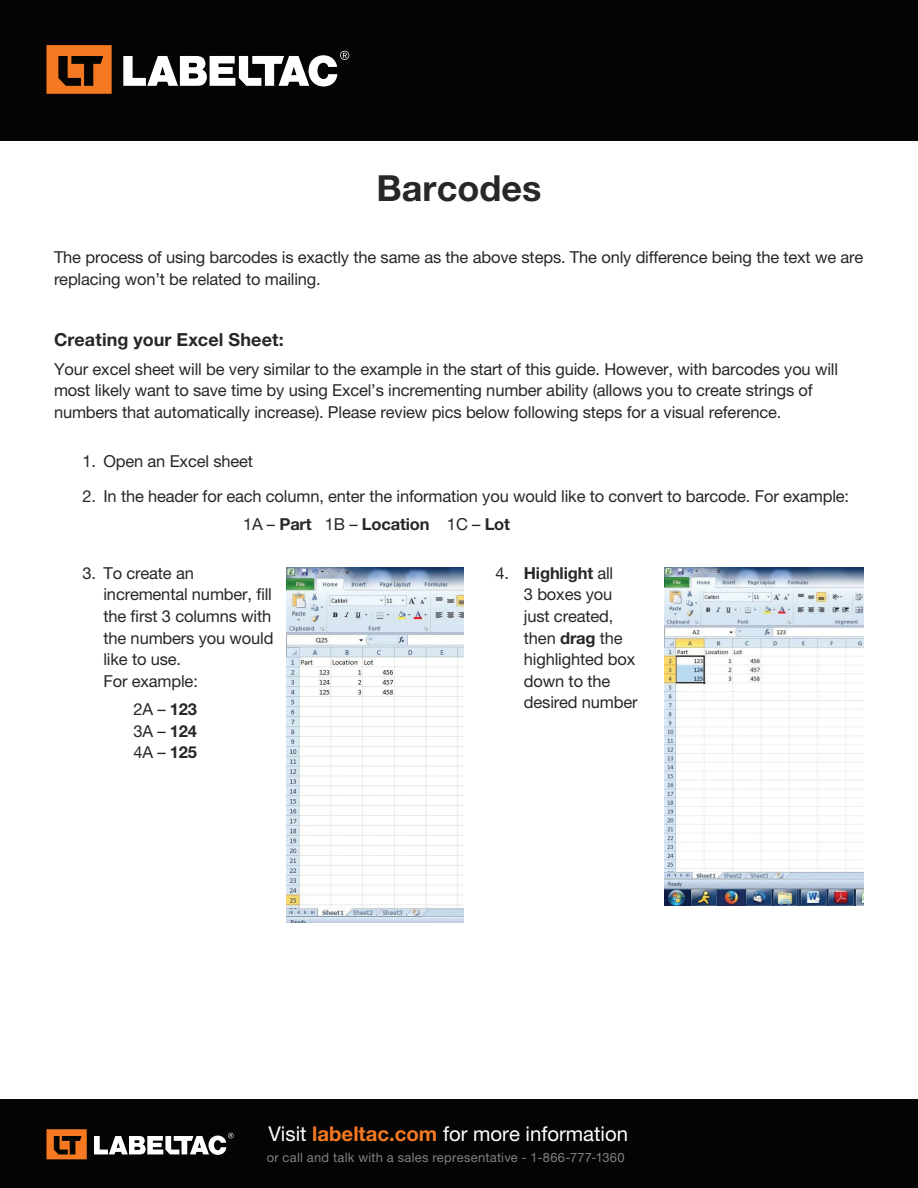
<style>
.page{position:relative;width:918px;height:1188px;background:#fff}
.page>*{position:absolute;margin:0;border:0;box-sizing:border-box;transform-origin:0 0}
.t1{font:700 36px "Helvetica Neue LT Pro";color:#272727}
.t2{font:20.4px "Helvetica Neue LT Pro";color:#fff}
.t3{font:700 18px "Helvetica Neue LT Pro";letter-spacing:.005em;color:#272727}
.t4{font:16.5px/21.6px "Helvetica Neue LT Pro";letter-spacing:-.01em;color:#272727}
.t5{font:12.9px "Helvetica Neue LT Pro";letter-spacing:.02em;color:#808180}
.s1{font-weight:700}
.s2{font-weight:700;color:#f47921}
</style>
<div class="page">
<div style="left:0;top:0;width:918px;height:141px;background:#040503"></div>
<div style="left:0;top:1100px;width:918px;height:88px;background:#040503"></div>
<svg style="left:46px;top:1129px;width:41px;height:30px"></svg>
<svg style="left:94px;top:1133px;width:140px;height:22px"></svg>
<svg style="left:46px;top:45px;width:66px;height:49px"></svg>
<svg style="left:123px;top:51px;width:226px;height:36px"></svg>
<img style="left:287px;top:567px;width:176px;height:355px">
<img style="left:665px;top:567px;width:199px;height:339px">
<h1 class="t1" style="left:376px;top:166px;width:167px">Barcodes</h1>
<p class="t4" style="left:54px;top:246px;width:811px">The process of using barcodes is exactly the same as the above steps. The only difference being the text we are replacing won’t be related to mailing.</p>
<p class="t3" style="left:54px;top:329px;width:231px">Creating your Excel Sheet:</p>
<p class="t4" style="left:54px;top:358px;width:786px">Your excel sheet will be very similar to the example in the start of this guide. However, with barcodes you will most likely want to save time by using Excel’s incrementing number ability (allows you to create strings of numbers that automatically increase). Please review pics below following steps for a visual reference.</p>
<p class="t4" style="left:83px;top:450px;width:172px">1. Open an Excel sheet</p>
<p class="t4" style="left:243px;top:481px;width:608px;line-height:28.3px;text-indent:-161px">2. In the header for each column, enter the information you would like to convert to barcode. For example:<br>1A – <span class="s1">Part</span> 1B – <span class="s1">Location</span> 1C – <span class="s1">Lot</span></p>
<p class="t4" style="left:104px;top:562px;width:171px;text-indent:-21px">3. To create an incremental number, fill the first 3 columns with the numbers you would like to use.<br>For example:</p>
<p class="t4" style="left:133px;top:698px;width:65px;text-align:justify">2A – <span class="s1">123<br></span>3A – <span class="s1">124<br></span>4A – <span class="s1">125</span></p>
<p class="t4" style="left:524px;top:562px;width:115px;text-indent:-28px">4. <span class="s1">Highlight</span> all<br>3 boxes you just created, then <span class="s1">drag</span> the highlighted box down to the desired number</p>
<p class="t2" style="left:269px;top:1121px;width:361px">Visit <span class="s2">labeltac.com</span> for more information</p>
<p class="t5" style="left:267px;top:1150px;width:359px">or call and talk with a sales representative - 1-866-777-1360</p>
</div>
